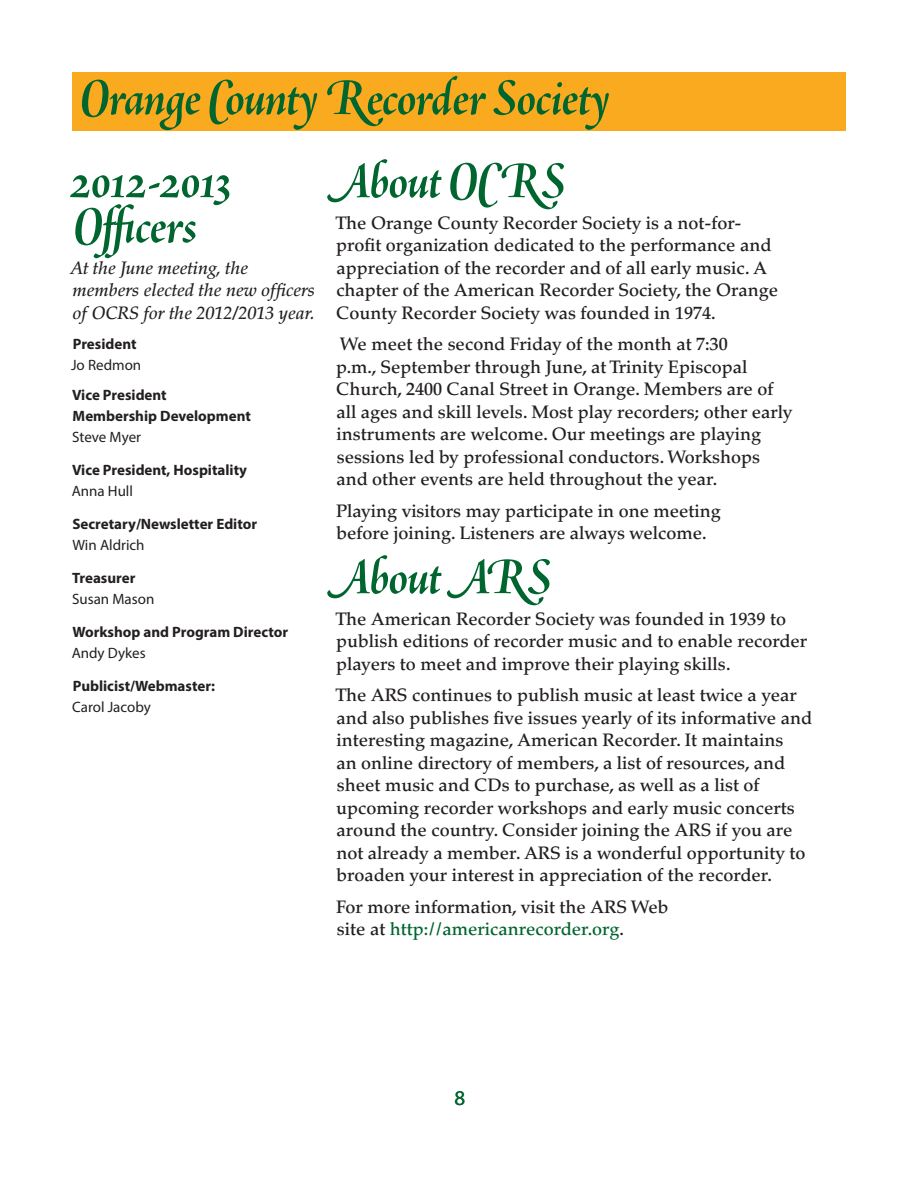
<style>
.page{position:relative;width:918px;height:1188px;background:#fff}
.page>*{position:absolute;margin:0;border:0;box-sizing:border-box;transform-origin:0 0}
.Head_1{font:54px/45px "Adobe Jenson MM Sw 600 36";letter-spacing:-.015em;color:#00652e}
.t1{font:21px "Myriad Pro";color:#00652e}
.Text{font:500 18px/22.5px "Palatino";color:#231f20}
.Text-2{font:italic 500 18px/22.5px "Palatino";color:#231f20}
.Officers{font:700 15px/21px "Myriad Pro";color:#231f20}
.Officers-2{font:15px/21px "Myriad Pro";color:#231f20}
.Text-3{font:700 15px/21px "Myriad Pro";color:#231f20}
.s1{font-weight:400}
.s2{font-weight:700}
.s3{color:#00652e}
</style>
<div class="page">
<div style="left:72px;top:72px;width:774px;height:58px;background:#faaa1f"></div>
<p class="Head_1" style="left:80px;top:79px;width:531px">Orange County Recorder Society</p>
<p class="Head_1" style="left:70px;top:162px;width:164px">2012-2013<br>Officers</p>
<p class="Text-2" style="left:71px;top:257px;width:246px">At the June meeting, the members elected the new officers of OCRS for the 2012/2013 year.</p>
<p class="Text-3" style="left:71px;top:333px;width:72px">President<br><span class="s1">Jo Redmon</span></p>
<p class="Officers" style="left:72px;top:384px;width:180px">Vice President<br>Membership Development<br><span class="s1">Steve Myer</span></p>
<p class="Officers" style="left:72px;top:459px;width:177px">Vice President, Hospitality<br><span class="s1">Anna Hull</span></p>
<p class="Officers" style="left:72px;top:513px;width:186px">Secretary/Newsletter Editor<br><span class="s1">Win Aldrich</span></p>
<p class="Officers-2" style="left:72px;top:567px;width:84px"><span class="s2">Treasurer<br></span>Susan Mason</p>
<p class="Officers" style="left:72px;top:621px;width:218px">Workshop and Program Director<br><span class="s1">Andy Dykes</span></p>
<p class="Officers" style="left:72px;top:675px;width:144px">Publicist/Webmaster:<br><span class="s1">Carol Jacoby</span></p>
<p class="Head_1" style="left:328px;top:162px;width:238px">About OCRS</p>
<p class="Text" style="left:335px;top:212px;width:444px">The Orange County Recorder Society is a not-for&shy;profit organization dedicated to the performance and appreciation of the recorder and of all early music. A chapter of the American Recorder Society, the Orange County Recorder Society was founded in 1974.</p>
<p class="Text" style="left:336px;top:333px;width:458px">We meet the second Friday of the month at 7:30<br>p.m., September through June, at Trinity Episcopal Church, 2400 Canal Street in Orange. Members are of all ages and skill levels. Most play recorders; other early instruments are welcome. Our meetings are playing sessions led by professional conductors. Workshops and other events are held throughout the year.</p>
<p class="Text" style="left:336px;top:500px;width:386px">Playing visitors may participate in one meeting before joining. Listeners are always welcome.</p>
<p class="Head_1" style="left:328px;top:558px;width:224px">About ARS</p>
<p class="Text" style="left:335px;top:608px;width:473px">The American Recorder Society was founded in 1939 to publish editions of recorder music and to enable recorder players to meet and improve their playing skills.</p>
<p class="Text" style="left:335px;top:684px;width:478px">The ARS continues to publish music at least twice a year and also publishes five issues yearly of its informative and interesting magazine, American Recorder. It maintains<br>an online directory of members, a list of resources, and sheet music and CDs to purchase, as well as a list of upcoming recorder workshops and early music concerts around the country. Consider joining the ARS if you are not already a member. ARS is a wonderful opportunity to broaden your interest in appreciation of the recorder.</p>
<p class="Text" style="left:336px;top:896px;width:334px">For more information, visit the ARS Web site at <span class="s3">http://americanrecorder.org</span>.</p>
<p class="t1" style="left:454px;top:1085px;width:12px">8</p>
</div>
